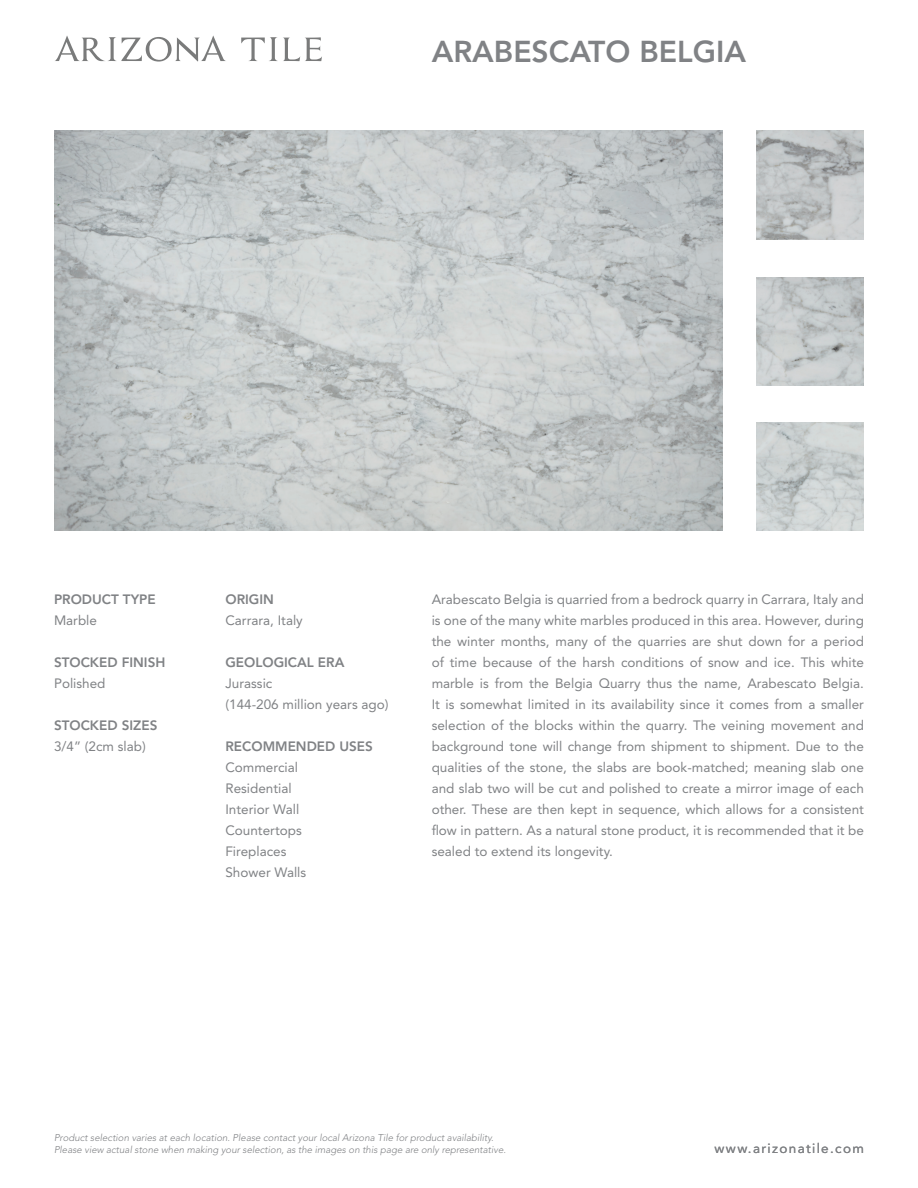
<style>
.page{position:relative;width:918px;height:1188px;background:#fff}
.page>*{position:absolute;margin:0;border:0;box-sizing:border-box;transform-origin:0 0}
.t1{font:800 30px "Avenir LT Std";color:#808285}
.t2{font:13.5px/21px "Avenir LT Std";color:#808285}
.t3{font:800 13.5px "Avenir LT Std";color:#808285}
.t4{font:13.5px "Avenir LT Std";letter-spacing:.1em;color:#808285}
.t5{font:italic 300 9.75px "Avenir LT Std";color:#808285}
</style>
<div class="page">
<svg style="left:55px;top:35px;width:171px;height:27px"></svg>
<svg style="left:241px;top:37px;width:81px;height:24px"></svg>
<img style="left:54px;top:131px;width:669px;height:400px">
<img style="left:756px;top:131px;width:108px;height:108px">
<img style="left:756px;top:277px;width:108px;height:108px">
<img style="left:756px;top:423px;width:108px;height:108px">
<h1 class="t1" style="left:432px;top:33px;width:316px">ARABESCATO BELGIA</h1>
<p class="t3" style="left:54px;top:592px;width:103px">PRODUCT TYPE</p>
<p class="t2" style="left:54px;top:610px;width:44px">Marble</p>
<p class="t3" style="left:54px;top:655px;width:113px">STOCKED FINISH</p>
<p class="t2" style="left:54px;top:673px;width:53px">Polished</p>
<p class="t3" style="left:54px;top:718px;width:105px">STOCKED SIZES</p>
<p class="t2" style="left:54px;top:736px;width:93px">3/4” (2cm slab)</p>
<p class="t3" style="left:225px;top:592px;width:50px">ORIGIN</p>
<p class="t2" style="left:225px;top:610px;width:79px">Carrara, Italy</p>
<p class="t3" style="left:225px;top:655px;width:121px">GEOLOGICAL ERA</p>
<p class="t2" style="left:225px;top:673px;width:165px">Jurassic<br>(144-206 million years ago)</p>
<p class="t3" style="left:225px;top:739px;width:149px">RECOMMENDED USES</p>
<p class="t2" style="left:225px;top:757px;width:82px">Commercial<br>Residential<br>Interior Wall<br>Countertops<br>Fireplaces<br>Shower Walls</p>
<p class="t2" style="left:432px;top:589px;width:434px;text-align:justify">Arabescato Belgia is quarried from a bedrock quarry in Carrara, Italy and is one of the many white marbles produced in this area. However, during the winter months, many of the quarries are shut down for a period of time because of the harsh conditions of snow and ice. This white marble is from the Belgia Quarry thus the name, Arabescato Belgia.<br>It is somewhat limited in its availability since it comes from a smaller selection of the blocks within the quarry. The veining movement and background tone will change from shipment to shipment. Due to the qualities of the stone, the slabs are book-matched; meaning slab one and slab two will be cut and polished to create a mirror image of each other. These are then kept in sequence, which allows for a consistent flow in pattern. As a natural stone product, it is recommended that it be sealed to extend its longevity.</p>
<p class="t5" style="left:54px;top:1132px;width:441px">Product selection varies at each location. Please contact your local Arizona Tile for product availability.</p>
<p class="t5" style="left:54px;top:1144px;width:454px">Please view actual stone when making your selection, as the images on this page are only representative.</p>
<p class="t4" style="left:715px;top:1141px;width:151px">www.arizonatile.com</p>
</div>
